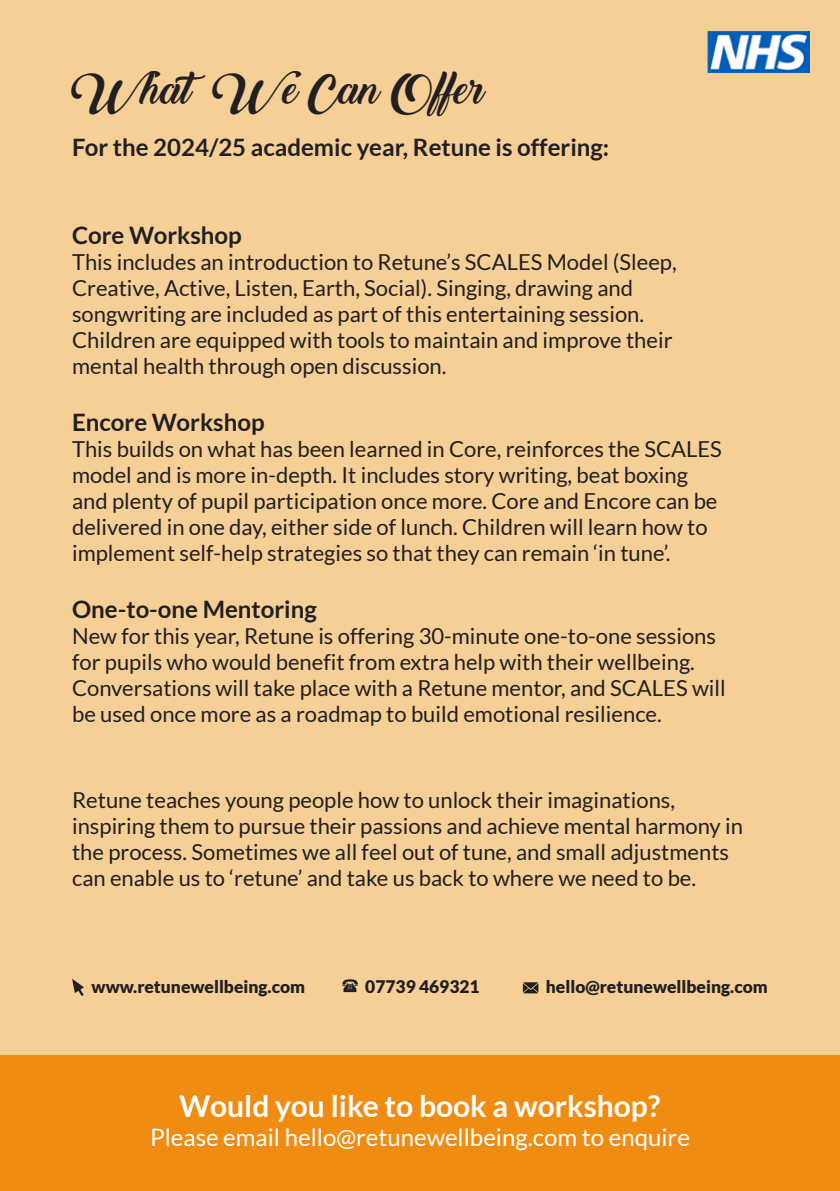
<style>
.page{position:relative;width:840px;height:1191px;background:#fff}
.page>*{position:absolute;margin:0;border:0;box-sizing:border-box;transform-origin:0 0}
.t1{font:900 40px "Backto";color:#211f21}
.t2{font:700 30px "Lato";color:#fff}
.t3{font:700 24px "Lato";color:#211f21}
.t4{font:24px "Lato";color:#fff}
.t5{font:22px/26px "Lato";color:#211f21}
.t6{font:900 17.4px "Lato";color:#211f21}
</style>
<div class="page">
<div style="left:0;top:1054px;width:839px;height:137px;background:#f08c12"></div>
<div style="left:0;top:0;width:839px;height:1054px;background:#f5cf96"></div>
<svg style="left:342px;top:979px;width:15px;height:13px"></svg>
<svg style="left:72px;top:979px;width:12px;height:17px"></svg>
<svg style="left:522px;top:982px;width:16px;height:11px"></svg>
<img style="left:707px;top:32px;width:102px;height:40px">
<h1 class="t1" style="left:72px;top:67px;width:414px">WhatWe Can Offer</h1>
<p class="t3" style="left:72px;top:133px;width:538px">For the 2024/25 academic year, Retune is offering:</p>
<p class="t3" style="left:72px;top:221px;width:171px">Core Workshop</p>
<p class="t5" style="left:72px;top:249px;width:606px">This includes an introduction to Retune’s SCALES Model (Sleep, Creative, Active, Listen, Earth, Social). Singing, drawing and songwriting are included as part of this entertaining session.<br>Children are equipped with tools to maintain and improve their mental health through open discussion.</p>
<p class="t3" style="left:72px;top:408px;width:194px">Encore Workshop</p>
<p class="t5" style="left:72px;top:436px;width:651px">This builds on what has been learned in Core, reinforces the SCALES model and is more in-depth. It includes story writing, beat boxing and plenty of pupil participation once more. Core and Encore can be delivered in one day, either side of lunch. Children will learn how to implement self-help strategies so that they can remain ‘in tune’.</p>
<p class="t3" style="left:72px;top:596px;width:246px">One-to-one Mentoring</p>
<p class="t5" style="left:72px;top:623px;width:654px">New for this year, Retune is offering 30-minute one-to-one sessions for pupils who would benefit from extra help with their wellbeing.<br>Conversations will take place with a Retune mentor, and SCALES will be used once more as a roadmap to build emotional resilience.</p>
<p class="t5" style="left:72px;top:787px;width:672px">Retune teaches young people how to unlock their imaginations, inspiring them to pursue their passions and achieve mental harmony in the process. Sometimes we all feel out of tune, and small adjustments can enable us to ‘retune’ and take us back to where we need to be.</p>
<p class="t6" style="left:91px;top:976px;width:215px">www.retunewellbeing.com</p>
<p class="t6" style="left:365px;top:976px;width:116px">07739 469321</p>
<p class="t6" style="left:545px;top:976px;width:223px">hello@retunewellbeing.com</p>
<h2 class="t2" style="left:179px;top:1089px;width:482px">Would you like to book a workshop?</h2>
<p class="t4" style="left:150px;top:1123px;width:541px">Please email hello@retunewellbeing.com to enquire</p>
</div>
